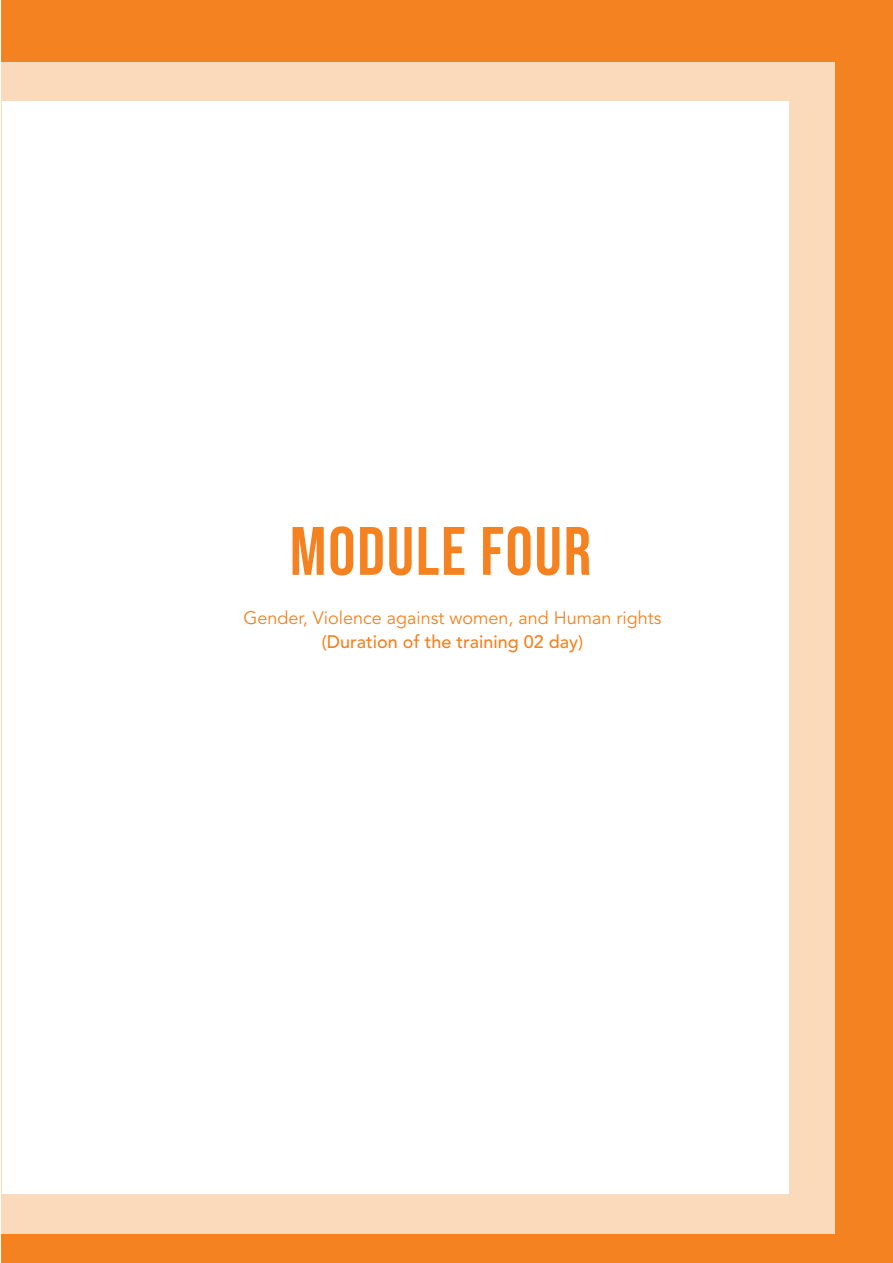
<style>
.page{position:relative;width:893px;height:1263px;background:#fff}
.page>*{position:absolute;margin:0;border:0;box-sizing:border-box;transform-origin:0 0}
.t1{font:68.25px "Bebas Neue";letter-spacing:.025em;color:#f58220}
.t2{font:18px "Avenir LT Pro";color:#f58220}
.t3{font:500 18px "Avenir LT Pro";color:#f58220}
</style>
<div class="page">
<div style="left:2px;top:0;width:891px;height:1263px;background:#f58220"></div>
<div style="left:0;top:62px;width:835px;height:1171px;background:#fbd9bb"></div>
<div style="left:2px;top:101px;width:786px;height:1093px;background:#fff"></div>
<p class="t1" style="left:290px;top:513px;width:303px">MODULE FOUR</p>
<p class="t2" style="left:243px;top:607px;width:420px">Gender, Violence against women, and Human rights</p>
<p class="t3" style="left:322px;top:631px;width:263px">(Duration of the training 02 day)</p>
</div>
